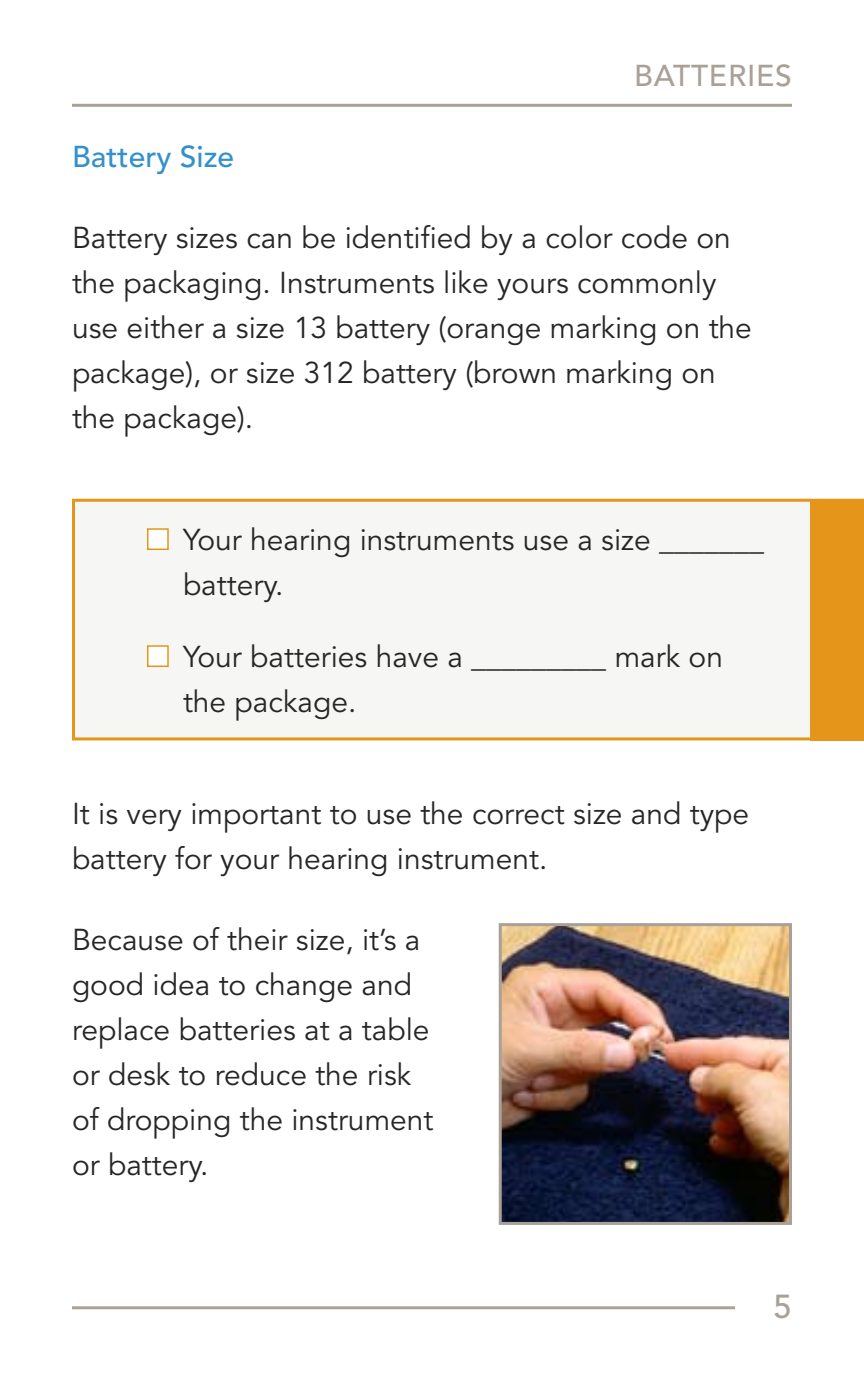
<style>
.page{position:relative;width:864px;height:1377px;background:#fff}
.page>*{position:absolute;margin:0;border:0;box-sizing:border-box;transform-origin:0 0}
.t1{font:500 33px "Avenir";color:#a9a197}
.t2{font:30px/45px "Avenir";color:#262626}
.t3{font:500 30px "Avenir";color:#3291cb}
.t4{font:500 30px "Avenir";letter-spacing:.025em;color:#a9a197}
</style>
<div class="page">
<hr style="left:72px;top:104px;width:720px;height:3px;background:#a9a197">
<hr style="left:72px;top:1306px;width:663px;height:3px;background:#a9a197">
<img style="left:503px;top:927px;width:285px;height:294px">
<div style="left:499px;top:923px;width:293px;height:302px;border:3px solid #a9a197"></div>
<div style="left:74px;top:500px;width:788px;height:239px;background:#f6f6f5"></div>
<div style="left:147px;top:528px;width:22px;height:22px;background:#fff;border:2px solid #e59519"></div>
<div style="left:147px;top:645px;width:22px;height:22px;background:#fff;border:2px solid #e59519"></div>
<div style="left:72px;top:499px;width:792px;height:241px;border:3px solid #e59519"></div>
<div style="left:810px;top:501px;width:54px;height:239px;background:#e59519"></div>
<p class="t3" style="left:72px;top:139px;width:164px">Battery Size</p>
<p class="t4" style="left:634px;top:58px;width:159px">Batteries</p>
<p class="t2" style="left:72px;top:216px;width:682px">Battery sizes can be identified by a color code on the packaging. Instruments like yours commonly use either a size 13 battery (orange marking on the package), or size 312 battery (brown marking on the package).</p>
<p class="t2" style="left:183px;top:518px;width:583px">Your hearing instruments use a size _______ battery.</p>
<p class="t2" style="left:183px;top:635px;width:542px">Your batteries have a _________ mark on the package.</p>
<p class="t2" style="left:72px;top:792px;width:679px">It is very important to use the correct size and type battery for your hearing instrument.</p>
<p class="t2" style="left:72px;top:918px;width:363px">Because of their size, it’s a good idea to change and replace batteries at a table or desk to reduce the risk of dropping the instrument or battery.</p>
<p class="t1" style="left:774px;top:1287px;width:20px">5</p>
</div>
